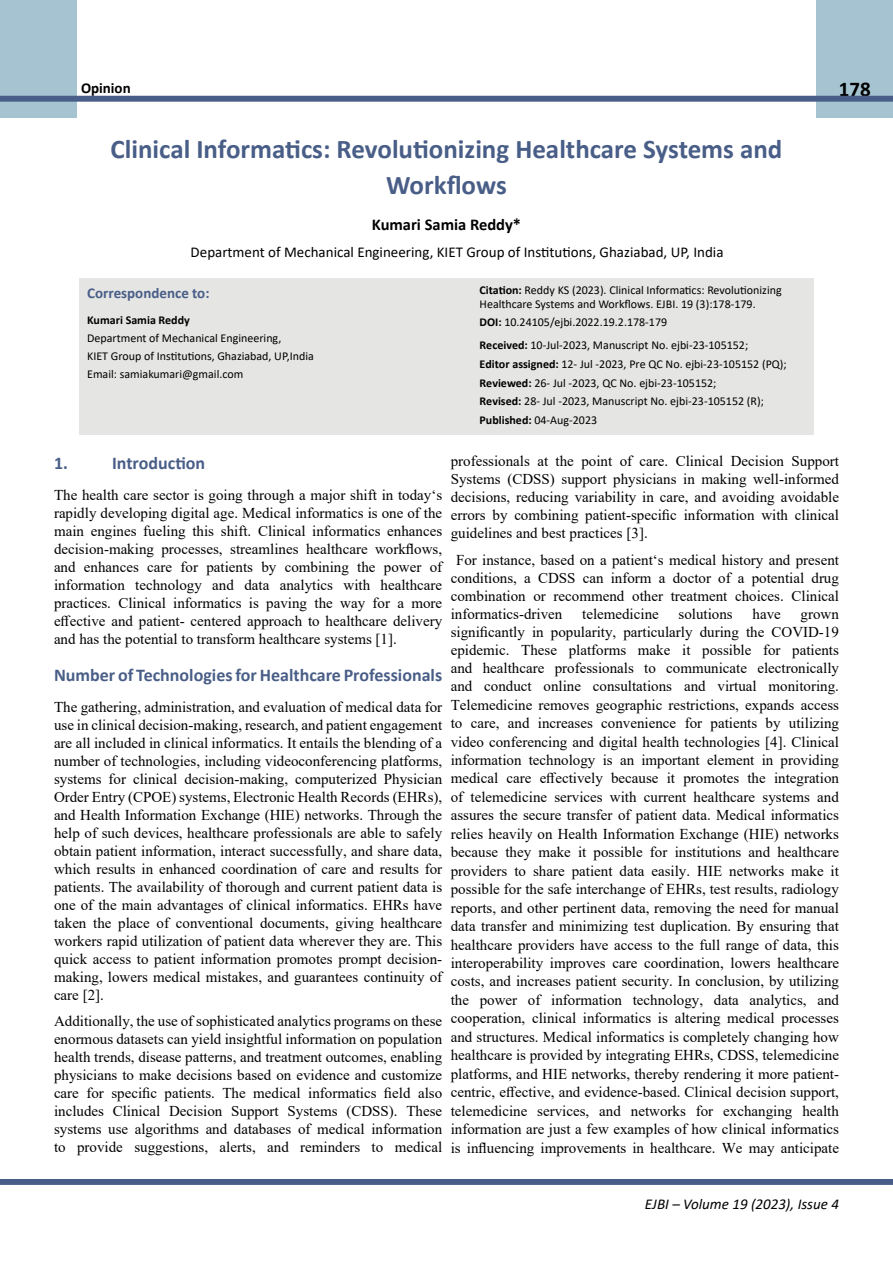
<style>
.page{position:relative;width:893px;height:1263px;background:#fff}
.page>*{position:absolute;margin:0;border:0;box-sizing:border-box;transform-origin:0 0}
.t1{font:700 27px/36px "Calibri";color:#495e87;text-align:center}
.t2{font:700 21px "Calibri";color:#000}
.t3{font:700 18px "Calibri";color:#495e87}
.t4{font:700 16.5px "Calibri";color:#000}
.t5{font:15px/18px "Times New Roman";color:#000;text-align:justify}
.t6{font:15px "Calibri";color:#000}
.t7{font:italic 15px "Calibri";color:#000}
.t8{font:700 15px "Calibri";color:#495e87}
.t9{font:700 15px "Calibri";color:#000}
.t10{font:12px/18.6px "Calibri";color:#000}
.t11{font:700 12px "Calibri";color:#000}
.s1{font-weight:700}
</style>
<div class="page">
<div style="left:0;top:1179px;width:893px;height:6px;background:#485e88"></div>
<div style="left:0;top:0;width:76px;height:118px;background:#a5c3d1"></div>
<div style="left:816px;top:0;width:77px;height:118px;background:#a5c3d1"></div>
<div style="left:0;top:96px;width:893px;height:6px;background:#485e88"></div>
<div style="left:79px;top:278px;width:735px;height:157px;background:#e5e5e4"></div>
<p class="t9" style="left:81px;top:77px;width:51px">Opinion</p>
<h2 class="t2" style="left:839px;top:74px;width:33px">178</h2>
<h1 class="t1" style="left:111px;top:131px;width:673px">Clinical Informatics: Revolutionizing Healthcare Systems and<br>Workflows</h1>
<p class="t4" style="left:372px;top:213px;width:151px">Kumari Samia Reddy*</p>
<p class="t6" style="left:191px;top:242px;width:534px">Department of Mechanical Engineering, KIET Group of Institutions, Ghaziabad, UP, India</p>
<p class="t10" style="left:480px;top:282px;width:304px;line-height:14.4px"><span class="s1">Citation:</span> Reddy KS (2023). Clinical Informatics: Revolutionizing<br>Healthcare Systems and Workflows. EJBI. 19 (3):178-179.</p>
<p class="t10" style="left:480px;top:311px;width:270px;line-height:23px"><span class="s1">DOI:</span> 10.24105/ejbi.2022.19.2.178-179<br><span class="s1">Received:</span> 10-Jul-2023, Manuscript No. ejbi-23-105152;</p>
<p class="t10" style="left:480px;top:354px;width:309px"><span class="s1">Editor assigned:</span> 12- Jul -2023, Pre QC No. ejbi-23-105152 (PQ); <span class="s1">Reviewed:</span> 26- Jul -2023, QC No. ejbi-23-105152;<br><span class="s1">Revised:</span> 28- Jul -2023, Manuscript No. ejbi-23-105152 (R); <span class="s1">Published:</span> 04-Aug-2023</p>
<p class="t8" style="left:87px;top:282px;width:124px">Correspondence to:</p>
<p class="t11" style="left:87px;top:312px;width:104px">Kumari Samia Reddy</p>
<p class="t10" style="left:87px;top:329px;width:228px;line-height:18px">Department of Mechanical Engineering,<br>KIET Group of Institutions, Ghaziabad, UP,India<br>Email: samiakumari@gmail.com</p>
<p class="t5" style="left:451px;top:452px;width:390px">professionals at the point of care. Clinical Decision Support Systems (CDSS) support physicians in making well-informed decisions, reducing variability in care, and avoiding avoidable errors by combining patient-specific information with clinical guidelines and best practices [3].</p>
<p class="t5" style="left:451px;top:550px;width:390px;text-indent:5px">For instance, based on a patient‘s medical history and present conditions, a CDSS can inform a doctor of a potential drug combination or recommend other treatment choices. Clinical informatics-driven</p>
<p class="t3" style="left:54px;top:451px;width:15px">1.</p>
<p class="t3" style="left:112px;top:451px;width:95px">Introduction</p>
<p class="t5" style="left:54px;top:486px;width:390px">The health care sector is going through a major shift in today‘s rapidly developing digital age. Medical informatics is one of the main engines fueling this shift. Clinical informatics enhances decision-making processes, streamlines healthcare workflows, and enhances care for patients by combining the power of information technology and data analytics with healthcare practices. Clinical informatics is paving the way for a more effective and patient- centered approach to healthcare delivery and has the potential to transform healthcare systems [1].</p>
<p class="t3" style="left:54px;top:662px;width:390px">Number of Technologies for Healthcare Professionals</p>
<p class="t5" style="left:54px;top:697px;width:390px">The gathering, administration, and evaluation of medical data for use in clinical decision-making, research, and patient engagement are all included in clinical informatics. It entails the blending of a number of technologies, including videoconferencing platforms, systems for clinical decision-making, computerized Physician Order Entry (CPOE) systems, Electronic Health Records (EHRs), and Health Information Exchange (HIE) networks. Through the help of such devices, healthcare professionals are able to safely obtain patient information, interact successfully, and share data, which results in enhanced coordination of care and results for patients. The availability of thorough and current patient data is one of the main advantages of clinical informatics. EHRs have taken the place of conventional documents, giving healthcare workers rapid utilization of patient data wherever they are. This quick access to patient information promotes prompt decision&shy;making, lowers medical mistakes, and guarantees continuity of care [2].</p>
<p class="t5" style="left:54px;top:1012px;width:390px">Additionally, the use of sophisticated analytics programs on these enormous datasets can yield insightful information on population health trends, disease patterns, and treatment outcomes, enabling physicians to make decisions based on evidence and customize care for specific patients. The medical informatics field also includes Clinical Decision Support Systems (CDSS). These systems use algorithms and databases of medical information to provide suggestions, alerts, and reminders to medical</p>
<p class="t5" style="left:582px;top:604px;width:78px">telemedicine</p>
<p class="t5" style="left:679px;top:604px;width:56px">solutions</p>
<p class="t5" style="left:752px;top:604px;width:30px">have</p>
<p class="t5" style="left:451px;top:604px;width:390px;line-height:18.5px;text-indent:350px">grown significantly in popularity, particularly during the COVID-19 epidemic. These platforms make it possible for patients and healthcare professionals to communicate electronically and conduct online consultations and virtual monitoring.<br>Telemedicine removes geographic restrictions, expands access to care, and increases convenience for patients by utilizing video conferencing and digital health technologies [4]. Clinical information technology is an important element in providing medical care effectively because it promotes the integration of telemedicine services with current healthcare systems and assures the secure transfer of patient data. Medical informatics relies heavily on Health Information Exchange (HIE) networks because they make it possible for institutions and healthcare providers to share patient data easily. HIE networks make it possible for the safe interchange of EHRs, test results, radiology reports, and other pertinent data, removing the need for manual data transfer and minimizing test duplication. By ensuring that healthcare providers have access to the full range of data, this interoperability improves care coordination, lowers healthcare costs, and increases patient security. In conclusion, by utilizing the power of information technology, data analytics, and cooperation, clinical informatics is altering medical processes and structures. Medical informatics is completely changing how healthcare is provided by integrating EHRs, CDSS, telemedicine platforms, and HIE networks, thereby rendering it more patient&shy;centric, effective, and evidence-based. Clinical decision support, telemedicine services, and networks for exchanging health information are just a few examples of how clinical informatics is influencing improvements in healthcare. We may anticipate</p>
<p class="t7" style="left:645px;top:1193px;width:196px">EJBI – Volume 19 (2023), Issue 4</p>
</div>
